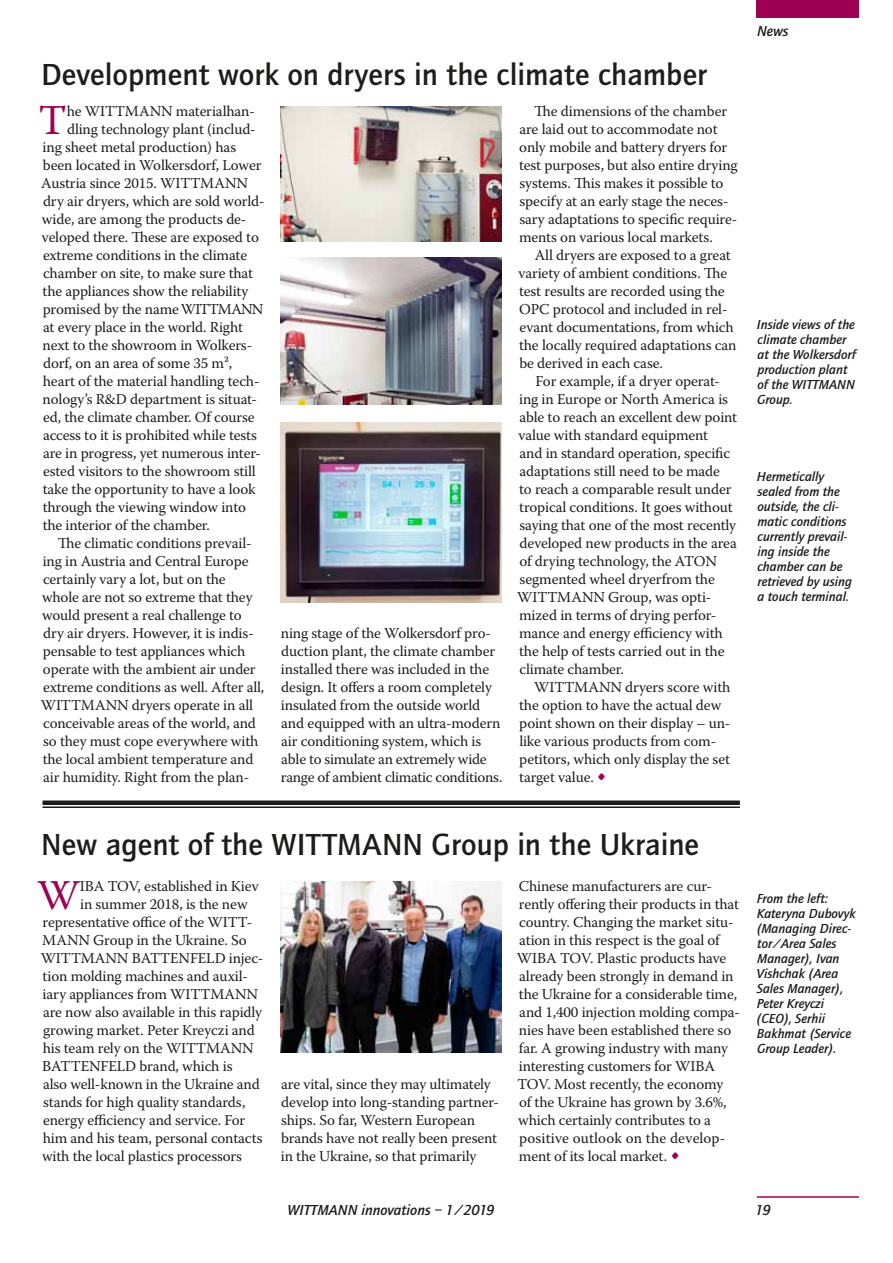
<style>
.page{position:relative;width:893px;height:1263px;background:#fff}
.page>*{position:absolute;margin:0;border:0;box-sizing:border-box;transform-origin:0 0}
.t1{font:42.3px "Warnock Pro";color:#9e0054}
.t2{font:500 31.5px "Quay Sans";color:#1d1d1b}
.t3{font:15px/18px "Warnock Pro";letter-spacing:-.01em;color:#1d1d1b}
.t4{font:italic 500 15px "Quay Sans";color:#1d1d1b}
.t5{font:italic 500 13.5px/15px "Quay Sans";color:#1d1d1b}
.s1{font-size:24px;color:#9e0054}
</style>
<div class="page">
<div style="left:757px;top:0;width:102px;height:18px;background:#9e0054"></div>
<hr style="left:757px;top:1196px;width:102px;height:2px;background:#9e0054">
<div style="left:43px;top:800px;width:697px;height:5px;background:#1d1d1b"></div>
<hr style="left:43px;top:806px;width:697px;height:2px;background:#1d1d1b">
<img style="left:281px;top:107px;width:221px;height:135px">
<img style="left:281px;top:258px;width:221px;height:146px">
<img style="left:281px;top:881px;width:221px;height:172px">
<img style="left:281px;top:422px;width:221px;height:180px">
<h2 class="t2" style="left:41px;top:57px;width:667px">Development work on dryers in the climate chamber</h2>
<h1 class="t1" style="left:39px;top:94px;width:30px">T</h1>
<p class="t3" style="left:67px;top:102px;width:190px">he WITTMANN materialhan-</p>
<p class="t3" style="left:67px;top:120px;width:190px">dling technology plant (includ-</p>
<p class="t3" style="left:43px;top:138px;width:195px">ing sheet metal production) has</p>
<p class="t3" style="left:43px;top:156px;width:220px">been located in Wolkersdorf, Lower</p>
<p class="t3" style="left:41px;top:174px;width:208px">Austria since 2015. WITTMANN</p>
<p class="t3" style="left:43px;top:192px;width:223px">dry air dryers, which are sold world-</p>
<p class="t3" style="left:42px;top:210px;width:206px">wide, are among the products de-</p>
<p class="t3" style="left:42px;top:228px;width:218px">veloped there. These are exposed to</p>
<p class="t3" style="left:43px;top:246px;width:206px">extreme conditions in the climate</p>
<p class="t3" style="left:43px;top:264px;width:212px">chamber on site, to make sure that</p>
<p class="t3" style="left:43px;top:282px;width:207px">the appliances show the reliability</p>
<p class="t3" style="left:43px;top:300px;width:222px">promised by the nameWITTMANN</p>
<p class="t3" style="left:43px;top:318px;width:201px">at every place in the world. Right</p>
<p class="t3" style="left:43px;top:336px;width:211px">next to the showroom in Wolkers-</p>
<p class="t3" style="left:43px;top:354px;width:191px">dorf, on an area of some 35 m²,</p>
<p class="t3" style="left:43px;top:372px;width:218px">heart of the material handling tech-</p>
<p class="t3" style="left:43px;top:390px;width:216px">nology’s R&amp;D department is situat-</p>
<p class="t3" style="left:43px;top:408px;width:213px">ed, the climate chamber. Of course</p>
<p class="t3" style="left:43px;top:426px;width:216px">access to it is prohibited while tests</p>
<p class="t3" style="left:43px;top:444px;width:219px">are in progress, yet numerous inter-</p>
<p class="t3" style="left:43px;top:462px;width:214px">ested visitors to the showroom still</p>
<p class="t3" style="left:43px;top:480px;width:215px">take the opportunity to have a look</p>
<p class="t3" style="left:43px;top:498px;width:205px">through the viewing window into</p>
<p class="t3" style="left:43px;top:516px;width:169px">the interior of the chamber.</p>
<p class="t3" style="left:58px;top:534px;width:195px">The climatic conditions prevail-</p>
<p class="t3" style="left:43px;top:552px;width:207px">ing in Austria and Central Europe</p>
<p class="t3" style="left:43px;top:570px;width:184px">certainly vary a lot, but on the</p>
<p class="t3" style="left:42px;top:588px;width:212px">whole are not so extreme that they</p>
<p class="t3" style="left:42px;top:606px;width:201px">would present a real challenge to</p>
<p class="t3" style="left:43px;top:624px;width:212px">dry air dryers. However, it is indis-</p>
<p class="t3" style="left:43px;top:642px;width:204px">pensable to test appliances which</p>
<p class="t3" style="left:43px;top:660px;width:214px">operate with the ambient air under</p>
<p class="t3" style="left:43px;top:678px;width:223px">extreme conditions as well. After all,</p>
<p class="t3" style="left:41px;top:696px;width:214px">WITTMANN dryers operate in all</p>
<p class="t3" style="left:43px;top:714px;width:214px">conceivable areas of the world, and</p>
<p class="t3" style="left:43px;top:732px;width:217px">so they must cope everywhere with</p>
<p class="t3" style="left:43px;top:750px;width:212px">the local ambient temperature and</p>
<p class="t3" style="left:43px;top:768px;width:208px">air humidity. Right from the plan-</p>
<p class="t3" style="left:281px;top:624px;width:223px">ning stage of the Wolkersdorf pro&shy;duction plant, the climate chamber installed there was included in the design. It offers a room completely insulated from the outside world and equipped with an ultra-modern air conditioning system, which is able to simulate an extremely wide range of ambient climatic conditions.</p>
<p class="t3" style="left:519px;top:101px;width:220px;text-indent:15px">The dimensions of the chamber are laid out to accommodate not only mobile and battery dryers for test purposes, but also entire drying systems. This makes it possible to specify at an early stage the neces&shy;sary adaptations to specific require&shy;ments on various local markets.</p>
<p class="t3" style="left:518px;top:245px;width:220px;text-indent:16px">All dryers are exposed to a great variety of ambient conditions. The test results are recorded using the OPC protocol and included in rel&shy;evant documentations, from which the locally required adaptations can be derived in each case.</p>
<p class="t3" style="left:517px;top:372px;width:222px;text-indent:18px">For example, if a dryer operat&shy;ing in Europe or North America is able to reach an excellent dew point value with standard equipment<br>and in standard operation, specific adaptations still need to be made<br>to reach a comparable result under tropical conditions. It goes without saying that one of the most recently developed new products in the area of drying technology, the ATON segmented wheel dryerfrom the<br>WITTMANN Group, was opti&shy;mized in terms of drying perfor&shy;mance and energy efficiency with the help of tests carried out in the climate chamber.</p>
<p class="t3" style="left:519px;top:678px;width:213px;text-indent:15px">WITTMANN dryers score with the option to have the actual dew point shown on their display – un&shy;like various products from com&shy;petitors, which only display the set target value. <span class="s1">•</span></p>
<p class="t4" style="left:757px;top:22px;width:33px">News</p>
<p class="t5" style="left:757px;top:317px;width:101px">Inside views of the climate chamber at the Wolkersdorf production plant of the WITTMANN<br>Group.</p>
<p class="t5" style="left:757px;top:469px;width:96px">Hermetically sealed from the outside, the cli&shy;matic conditions currently prevail&shy;ing inside the chamber can be retrieved by using a touch terminal.</p>
<h2 class="t2" style="left:41px;top:827px;width:659px">New agent of the WITTMANN Group in the Ukraine</h2>
<h1 class="t1" style="left:37px;top:869px;width:45px">W</h1>
<p class="t3" style="left:80px;top:876px;width:180px">IBA TOV, established in Kiev</p>
<p class="t3" style="left:80px;top:894px;width:169px">in summer 2018, is the new</p>
<p class="t3" style="left:43px;top:912px;width:211px">representative office of the WITT-</p>
<p class="t3" style="left:42px;top:930px;width:206px">MANN Group in the Ukraine. So</p>
<p class="t3" style="left:41px;top:948px;width:224px">WITTMANN BATTENFELD injec-</p>
<p class="t3" style="left:43px;top:966px;width:207px">tion molding machines and auxil-</p>
<p class="t3" style="left:43px;top:984px;width:217px">iary appliances from WITTMANN</p>
<p class="t3" style="left:43px;top:1002px;width:221px">are now also available in this rapidly</p>
<p class="t3" style="left:43px;top:1020px;width:213px">growing market. Peter Kreyczi and</p>
<p class="t3" style="left:43px;top:1038px;width:213px">his team rely on the WITTMANN</p>
<p class="t3" style="left:42px;top:1056px;width:192px">BATTENFELD brand, which is</p>
<p class="t3" style="left:43px;top:1074px;width:218px">also well-known in the Ukraine and</p>
<p class="t3" style="left:43px;top:1093px;width:204px">stands for high quality standards,</p>
<p class="t3" style="left:43px;top:1111px;width:204px">energy efficiency and service. For</p>
<p class="t3" style="left:43px;top:1129px;width:221px">him and his team, personal contacts</p>
<p class="t3" style="left:42px;top:1147px;width:201px">with the local plastics processors</p>
<p class="t3" style="left:281px;top:1075px;width:220px">are vital, since they may ultimately develop into long-standing partner&shy;ships. So far, Western European brands have not really been present in the Ukraine, so that primarily</p>
<p class="t3" style="left:517px;top:876px;width:225px">Chinese manufacturers are cur&shy;rently offering their products in that country. Changing the market situ&shy;ation in this respect is the goal of WIBA TOV. Plastic products have already been strongly in demand in the Ukraine for a considerable time, and 1,400 injection molding compa&shy;nies have been established there so far. A growing industry with many interesting customers for WIBA TOV. Most recently, the economy<br>of the Ukraine has grown by 3.6%, which certainly contributes to a positive outlook on the develop&shy;ment of its local market. <span class="s1">•</span></p>
<p class="t5" style="left:756px;top:891px;width:101px">From the left:<br>Kateryna Dubovyk (Managing Direc&shy;tor/Area Sales<br>Manager), Ivan<br>Vishchak (Area<br>Sales Manager),<br>Peter Kreyczi (CEO), Serhii<br>Bakhmat (Service<br>Group Leader).</p>
<p class="t4" style="left:288px;top:1201px;width:208px">WITTMANN innovations – 1/2019</p>
<p class="t4" style="left:755px;top:1201px;width:17px">19</p>
</div>
